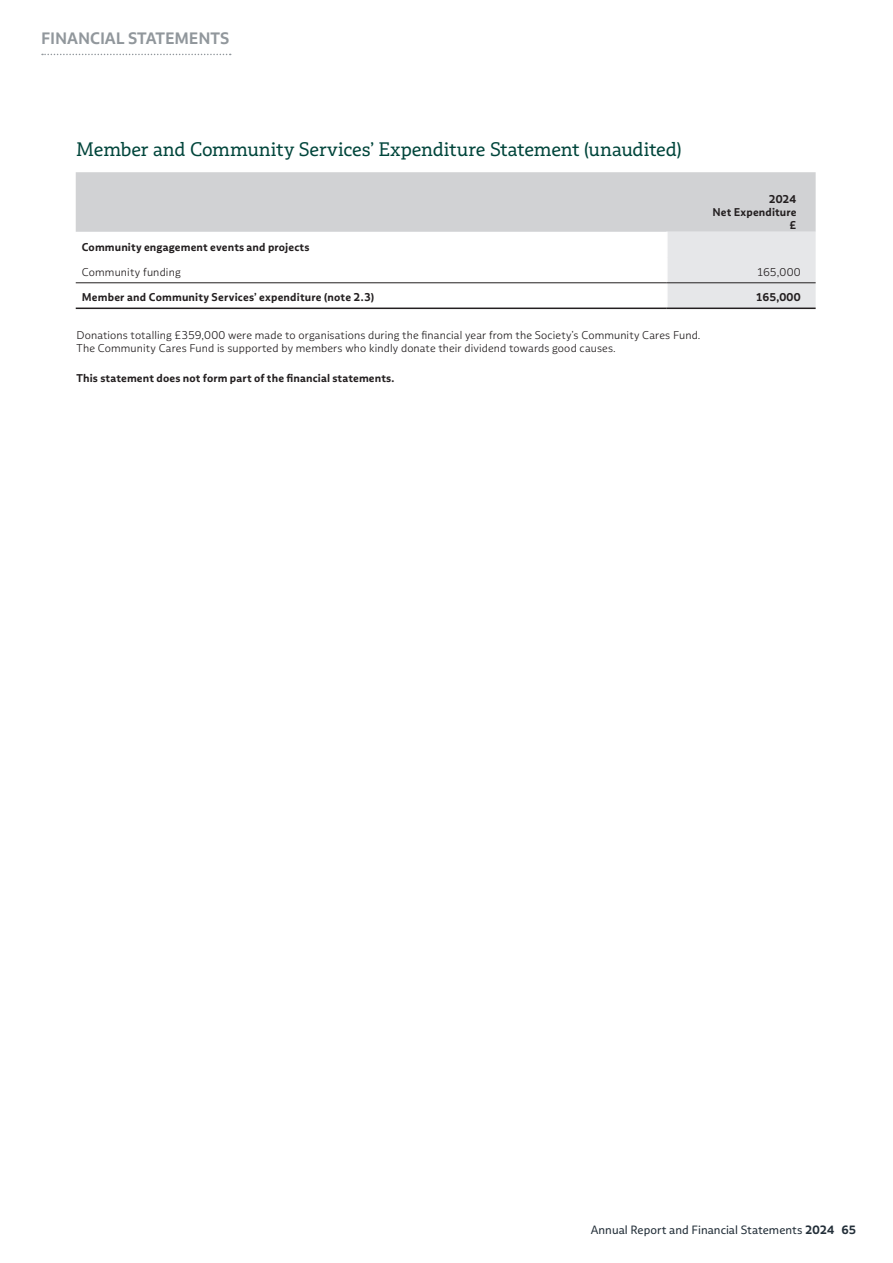
<style>
.page{position:relative;width:893px;height:1263px;background:#fff}
.page>*{position:absolute;margin:0;border:0;box-sizing:border-box;transform-origin:0 0}
._9_Table_heading{font:19.5px "Multiple Slab Alt II";letter-spacing:-.01em;color:#00453b}
.t1{font:700 16.5px "Multiple Sans Alt II";letter-spacing:-.005em;color:#91979c}
.t2{font:12px "Multiple Sans Alt II";letter-spacing:.005em;color:#232f39}
._9_Body_LEFT_align{font:300 11.25px/13.5px "Multiple Sans Alt II";letter-spacing:.01em;color:#231f20}
._9_Body_LEFT_align-2{font:700 11.25px "Multiple Sans Alt II";letter-spacing:.015em;color:#231f20}
._9_Table_column_heading_Black{font:700 11.25px/12.8px "Multiple Sans Alt II";letter-spacing:.01em;color:#231f20;text-align:right}
._9_Body_RIGHT_align{font:300 11.25px "Multiple Sans Alt II";letter-spacing:.015em;color:#231f20}
._9_Body_RIGHT_align-2{font:700 11.25px "Multiple Sans Alt II";letter-spacing:.02em;color:#231f20}
.s1{font-weight:700}
</style>
<div class="page">
<svg style="left:42px;top:54px;width:189px;height:1px"></svg>
<svg style="left:76px;top:172px;width:740px;height:136px"></svg>
<hr style="left:666px;top:232px;width:2px;height:25px;background:#fff">
<hr style="left:666px;top:257px;width:2px;height:26px;background:#fff">
<hr style="left:666px;top:283px;width:2px;height:25px;background:#fff">
<hr style="left:76px;top:283px;width:591px;height:1px;background:#231f20">
<hr style="left:667px;top:283px;width:149px;height:1px;background:#231f20">
<hr style="left:76px;top:308px;width:591px;height:1px;background:#231f20">
<hr style="left:667px;top:308px;width:149px;height:1px;background:#231f20">
<h2 class="t1" style="left:41px;top:27px;width:190px">FINANCIAL STATEMENTS</h2>
<p class="_9_Table_heading" style="left:76px;top:137px;width:607px">Member and Community Services’ Expenditure Statement (unaudited)</p>
<p class="_9_Table_column_heading_Black" style="left:769px;top:193px;width:29px">2024</p>
<p class="_9_Table_column_heading_Black" style="left:712px;top:206px;width:86px">Net Expenditure £</p>
<p class="_9_Body_LEFT_align-2" style="left:82px;top:240px;width:229px">Community engagement events and projects</p>
<p class="_9_Body_LEFT_align" style="left:82px;top:266px;width:101px">Community funding</p>
<p class="_9_Body_RIGHT_align" style="left:757px;top:266px;width:46px">165,000</p>
<p class="_9_Body_LEFT_align-2" style="left:82px;top:290px;width:294px">Member and Community Services’ expenditure (note 2.3)</p>
<p class="_9_Body_RIGHT_align-2" style="left:756px;top:290px;width:47px">165,000</p>
<p class="_9_Body_LEFT_align" style="left:77px;top:328px;width:625px">Donations totalling £359,000 were made to organisations during the financial year from the Society’s Community Cares Fund.<br>The Community Cares Fund is supported by members who kindly donate their dividend towards good causes.</p>
<p class="_9_Body_LEFT_align-2" style="left:77px;top:371px;width:319px">This statement does not form part of the financial statements.</p>
<p class="t2" style="left:591px;top:1222px;width:267px">Annual Report and Financial Statements <span class="s1">2024 65</span></p>
</div>
